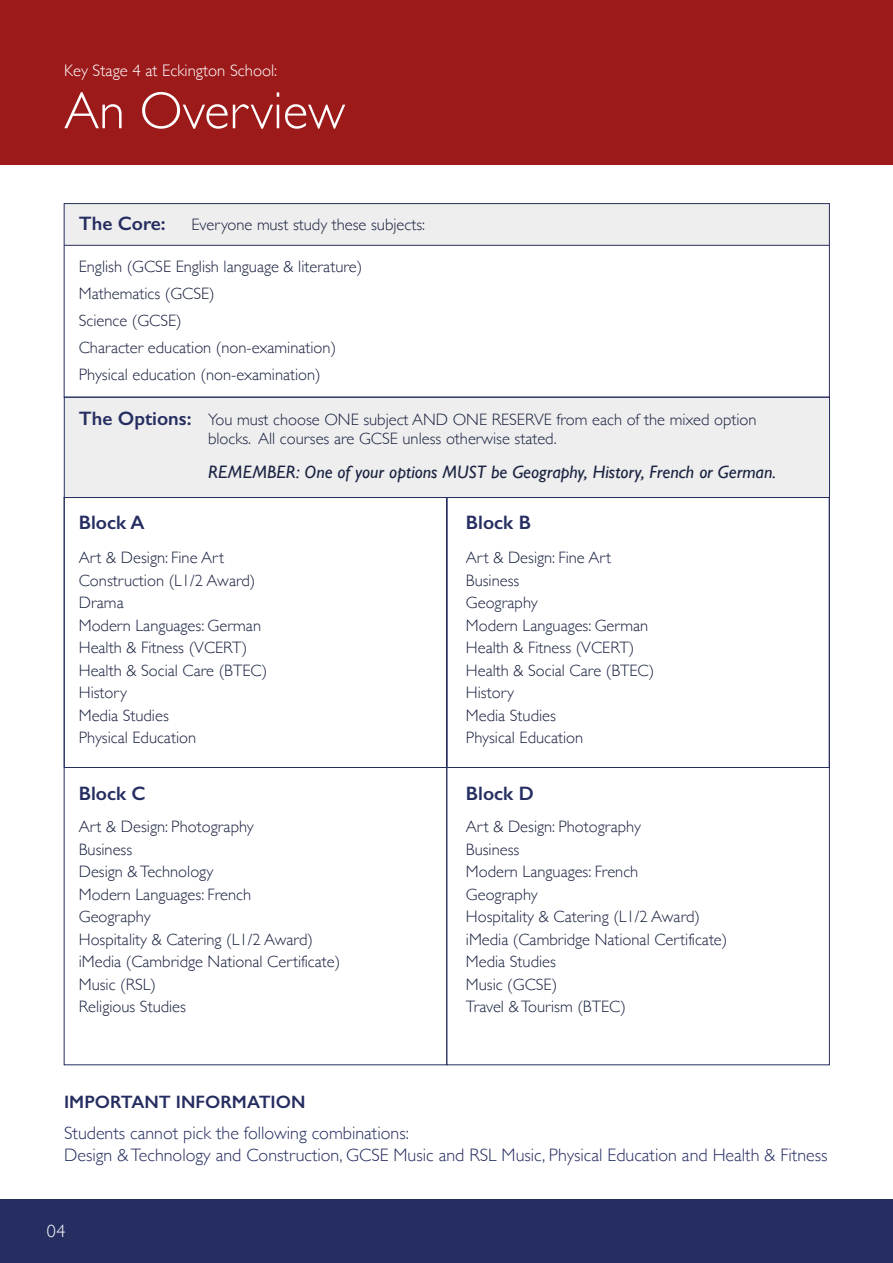
<style>
.page{position:relative;width:893px;height:1263px;background:#fff}
.page>*{position:absolute;margin:0;border:0;box-sizing:border-box;transform-origin:0 0}
.t1{font:300 52.5px "Gill Sans";color:#fff}
.t2{font:600 19.5px "Gill Sans";color:#262e61}
.t3{font:300 18px/21.6px "Gill Sans";color:#262e61}
.t4{font:italic 18px "Gill Sans";color:#1a2341}
.t5{font:600 18px "Gill Sans";color:#262e61}
.t6{font:300 18px "Gill Sans";color:#fff}
.t7{font:300 16.65px "Gill Sans";color:#fff}
.t8{font:300 16.5px/22.5px "Gill Sans";color:#1a2341}
</style>
<div class="page">
<div style="left:0;top:1199px;width:893px;height:64px;background:#262e61"></div>
<div style="left:0;top:0;width:893px;height:165px;background:#9d1a1b"></div>
<div style="left:64px;top:397px;width:765px;height:100px;background:#eee"></div>
<div style="left:64px;top:204px;width:765px;height:41px;background:#eee"></div>
<div style="left:64px;top:203px;width:766px;height:195px;border:1px solid #262e61"></div>
<div style="left:446px;top:497px;width:384px;height:271px;border:1px solid #262e61"></div>
<div style="left:64px;top:397px;width:766px;height:101px;border:1px solid #262e61"></div>
<hr style="left:64px;top:245px;width:765px;height:1px;background:#262e61">
<p class="t7" style="left:64px;top:57px;width:215px">Key Stage 4 at Eckington School:</p>
<h1 class="t1" style="left:64px;top:70px;width:283px">An Overview</h1>
<p class="t2" style="left:79px;top:212px;width:88px">The Core:</p>
<p class="t8" style="left:192px;top:213px;width:235px">Everyone must study these subjects:</p>
<p class="t8" style="left:79px;top:253px;width:285px;line-height:27px">English (GCSE English language &amp; literature)<br>Mathematics (GCSE)<br>Science (GCSE)<br>Character education (non-examination)<br>Physical education (non-examination)</p>
<p class="t2" style="left:79px;top:406px;width:114px">The Options:</p>
<p class="t8" style="left:208px;top:409px;width:550px;line-height:19.5px">You must choose ONE subject AND ONE RESERVE from each of the mixed option blocks. All courses are GCSE unless otherwise stated.</p>
<p class="t4" style="left:208px;top:462px;width:569px">REMEMBER: One of your options MUST be Geography, History, French or German.</p>
<p class="t2" style="left:79px;top:511px;width:67px">Block A</p>
<p class="t8" style="left:79px;top:546px;width:190px">Art &amp; Design: Fine Art<br>Construction (L1/2 Award)<br>Drama<br>Modern Languages: German<br>Health &amp; Fitness (VCERT)<br>Health &amp; Social Care (BTEC)<br>History<br>Media Studies<br>Physical Education</p>
<p class="t2" style="left:79px;top:781px;width:68px">Block C</p>
<p class="t8" style="left:79px;top:815px;width:263px">Art &amp; Design: Photography<br>Business<br>Design &amp; Technology<br>Modern Languages: French<br>Geography<br>Hospitality &amp; Catering (L1/2 Award) iMedia (Cambridge National Certificate)<br>Music (RSL)<br>Religious Studies</p>
<p class="t2" style="left:466px;top:511px;width:67px">Block B</p>
<p class="t8" style="left:466px;top:546px;width:190px">Art &amp; Design: Fine Art<br>Business<br>Geography<br>Modern Languages: German<br>Health &amp; Fitness (VCERT)<br>Health &amp; Social Care (BTEC)<br>History<br>Media Studies<br>Physical Education</p>
<p class="t2" style="left:466px;top:781px;width:69px">Block D</p>
<p class="t8" style="left:466px;top:815px;width:263px">Art &amp; Design: Photography<br>Business<br>Modern Languages: French<br>Geography<br>Hospitality &amp; Catering (L1/2 Award) iMedia (Cambridge National Certificate)<br>Media Studies<br>Music (GCSE)<br>Travel &amp; Tourism (BTEC)</p>
<p class="t5" style="left:64px;top:1091px;width:243px">IMPORTANT INFORMATION</p>
<p class="t3" style="left:64px;top:1121px;width:765px">Students cannot pick the following combinations:<br>Design &amp; Technology and Construction, GCSE Music and RSL Music, Physical Education and Health &amp; Fitness</p>
<p class="t6" style="left:47px;top:1217px;width:20px">04</p>
</div>
